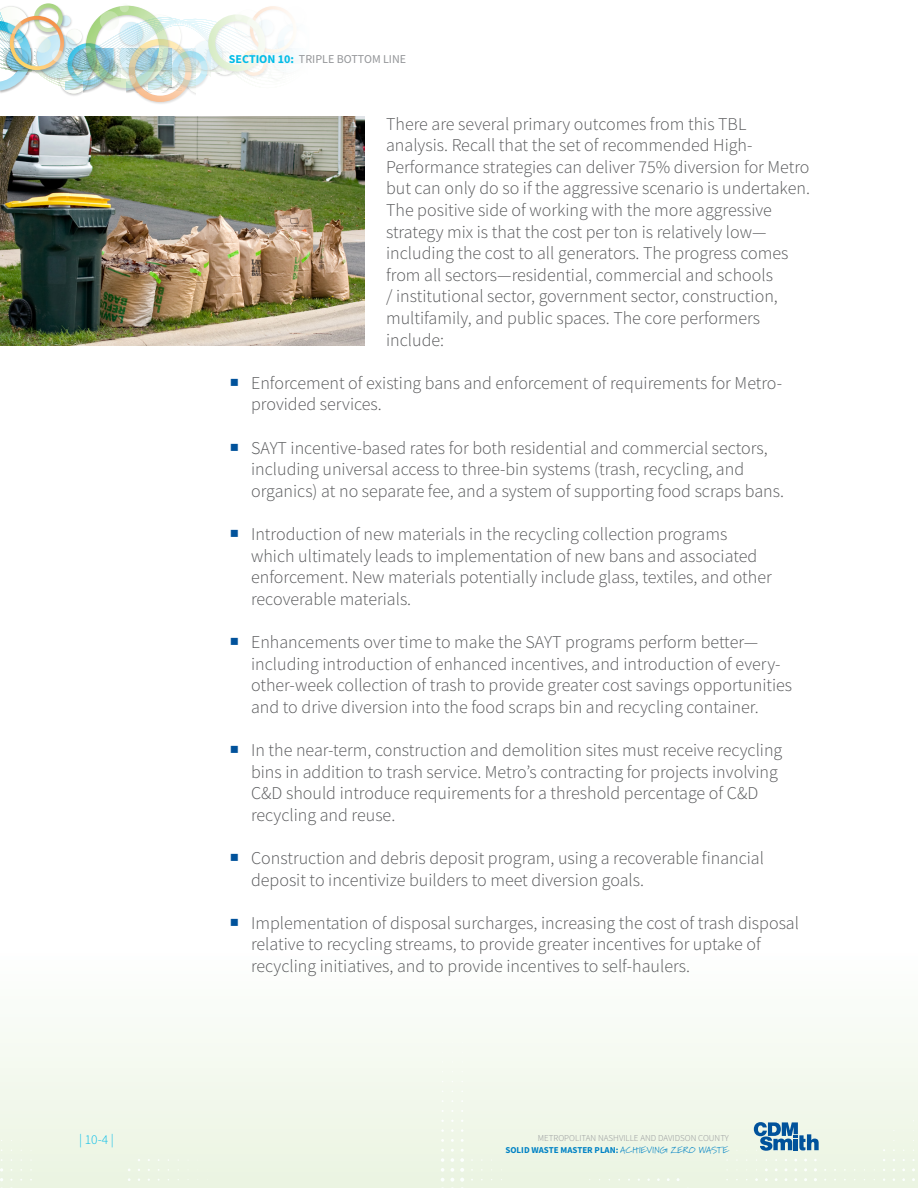
<style>
.page{position:relative;width:918px;height:1188px;background:#fff}
.page>*{position:absolute;margin:0;border:0;box-sizing:border-box;transform-origin:0 0}
.LFT_Body{font:300 18px/21.6px "Source Sans Pro";color:#57585a}
.t1{font:300 13.5px "Source Sans Pro";color:#02bce7}
.t2{font:12px "Source Sans Pro";color:#939598}
.t3{font:300 9px/12px "Source Sans Pro";color:#939598;text-align:right}
.s1{font-weight:700;color:#02bce7}
.s2{font-weight:700;color:#0082c5}
.s3{font-family:"Marydale";font-weight:400;color:#0082c5}
</style>
<div class="page">
<img style="left:0;top:3px;width:298px;height:99px">
<div style="left:0;top:945px;width:918px;height:243px;background:linear-gradient(to bottom,#feffff,#ebf4e1)"></div>
<svg style="left:0;top:1168px;width:3px;height:4px"></svg>
<svg style="left:0;top:1187px;width:13px;height:1px"></svg>
<svg style="left:460px;top:1158px;width:4px;height:4px"></svg>
<svg style="left:451px;top:1158px;width:3px;height:4px"></svg>
<svg style="left:441px;top:1158px;width:3px;height:4px"></svg>
<svg style="left:460px;top:1168px;width:4px;height:4px"></svg>
<svg style="left:451px;top:1168px;width:3px;height:4px"></svg>
<svg style="left:441px;top:1168px;width:3px;height:4px"></svg>
<svg style="left:460px;top:1178px;width:4px;height:10px"></svg>
<svg style="left:441px;top:1178px;width:13px;height:10px"></svg>
<svg style="left:754px;top:1122px;width:65px;height:29px;background:#73a0bf"></svg>
<img style="left:0;top:117px;width:364px;height:229px">
<p class="t2" style="left:229px;top:51px;width:179px"><span class="s1">SECTION 10:</span> TRIPLE BOTTOM LINE</p>
<p class="LFT_Body" style="left:386px;top:113px;width:425px">There are several primary outcomes from this TBL analysis. Recall that the set of recommended H igh-Performance strategies can deliver 75% diversion for Metro but can only do so if the aggressive scenario is undertaken.<br>The positive side of working with the more aggressive strategy mix is that the cost per ton is relatively low— including the cost to all generators. The progress comes from all sectors—residential, commercial and schools<br>/ institutional sector, government sector, construction, multifamily, and public spaces. The core performers include:</p>
<p class="LFT_Body" style="left:251px;top:372px;width:533px">Enforcement of existing bans and enforcement of requirements for Metro&shy;provided services.</p>
<p class="LFT_Body" style="left:251px;top:437px;width:10px">SAYT</p>
<p class="LFT_Body" style="left:251px;top:437px;width:534px;text-indent:40px">incentive-based rates for both residential and commercial sectors, including universal access to three-bin systems (trash, recycling, and organics) at no separate fee, and a system of supporting food scraps bans.</p>
<p class="LFT_Body" style="left:251px;top:523px;width:522px">I ntroduction of new materials in the recycling collection programs which ultimately leads to implementation of new bans and associated enforcement. N ew materials potentially include glass, textiles, and other recoverable materials.</p>
<p class="LFT_Body" style="left:251px;top:631px;width:285px">Enhancements over time to make the SAYT</p>
<p class="LFT_Body" style="left:251px;top:631px;width:543px;text-indent:314px">programs perform better— including introduction of enhanced incentives, and introduction of every&shy;other-week collection of trash to provide greater cost savings opportunities and to drive diversion into the food scraps bin and recycling container.</p>
<p class="LFT_Body" style="left:251px;top:739px;width:533px">I n the near-term, construction and demolition sites must receive recycling bins in addition to trash service. Metro’s contracting for projects involving C&amp;D should introduce requirements for a threshold percentage of C&amp;D recycling and reuse.</p>
<p class="LFT_Body" style="left:251px;top:847px;width:514px">Construction and debris deposit program, using a recoverable financial deposit to incentivize builders to meet diversion goals.</p>
<p class="LFT_Body" style="left:251px;top:912px;width:549px">I mplementation of disposal surcharges, increasing the cost of trash disposal relative to recycling streams, to provide greater incentives for uptake of recycling initiatives, and to provide incentives to self-haulers.</p>
<p class="t1" style="left:79px;top:1131px;width:36px">| 10-4 |</p>
<p class="t3" style="left:505px;top:1132px;width:225px">Metropolitan Nashville and Davidson County<br><span class="s2">SOLID WASTE MASTER PLAN:</span> <span class="s3">ACHIEVING ZERO WASTE</span></p>
</div>
